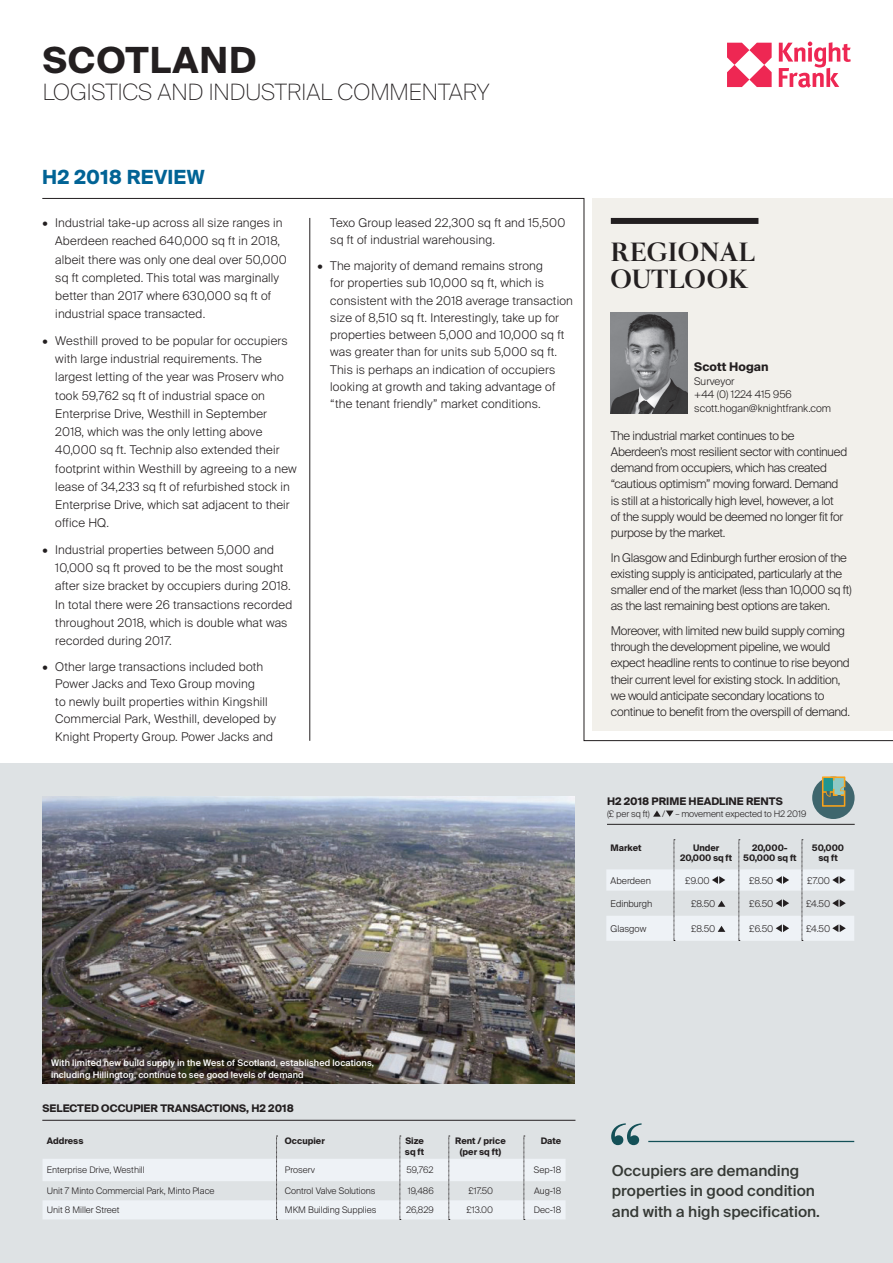
<style>
.page{position:relative;width:893px;height:1263px;background:#fff}
.page>*{position:absolute;margin:0;border:0;box-sizing:border-box;transform-origin:0 0}
.t1{font:84px "Domaine Disp";color:#135057}
.t2{font:700 36px "Suisse Intl";letter-spacing:.03em;color:#231f20}
.t3{font:100 22.5px "Suisse Intl";color:#231f20}
.t4{font:700 22.5px/27px "Romain Headline";letter-spacing:.03em;color:#231f20}
.t5{font:700 19.5px "Suisse Intl";letter-spacing:.01em;color:#016395}
.t6{font:500 15px/20.2px "Suisse Intl";color:#353935}
.t7{font:300 12px/18.1px "Suisse Intl";letter-spacing:.015em;color:#231f20}
.t8{font:300 12px/16.2px "Suisse Intl";letter-spacing:-.025em;color:#231f20}
.t9{font:700 12px "Suisse Intl";color:#231f20}
.t10{font:700 10.5px "Suisse Intl";color:#231f20}
.t11{font:300 10.5px/13.5px "Suisse Intl";color:#231f20}
.t12{font:300 9.3px "Suisse Intl";color:#231f20}
.t13{font:300 9px "Suisse Intl";color:#231f20}
.t14{font:500 9px/12px "Suisse Intl";letter-spacing:.01em;color:#fff}
.t15{font:700 9px/10.5px "Suisse Intl";color:#231f20;text-align:center}
</style>
<div class="page">
<div style="left:0;top:763px;width:893px;height:500px;background:#dee2e4"></div>
<img style="left:42px;top:796px;width:533px;height:287px">
<svg style="left:727px;top:43px;width:45px;height:44px"></svg>
<svg style="left:779px;top:42px;width:71px;height:46px"></svg>
<hr style="left:42px;top:1120px;width:533px;height:1px;background:#231f20">
<svg style="left:43px;top:1136px;width:522px;height:84px"></svg>
<svg style="left:42px;top:198px;width:851px;height:543px"></svg>
<hr style="left:310px;top:218px;width:1px;height:523px;background:#231f20">
<div style="left:593px;top:198px;width:300px;height:532px;background:#f2f0eb"></div>
<div style="left:611px;top:218px;width:147px;height:6px;background:#231f20"></div>
<img style="left:611px;top:313px;width:77px;height:100px">
<svg style="left:606px;top:839px;width:248px;height:102px"></svg>
<div style="left:812px;top:777px;width:43px;height:42px;background:#3f666d;border-radius:50%"></div>
<svg style="left:822px;top:776px;width:23px;height:31px"></svg>
<hr style="left:607px;top:824px;width:248px;height:1px;background:#231f20">
<svg style="left:653px;top:810px;width:21px;height:7px"></svg>
<hr style="left:648px;top:1141px;width:206px;height:1px;background:#135057">
<h2 class="t2" style="left:43px;top:39px;width:215px">SCOTLAND</h2>
<h3 class="t3" style="left:43px;top:79px;width:448px">LOGISTICS AND INDUSTRIAL COMMENTARY</h3>
<h3 class="t5" style="left:42px;top:166px;width:164px">H2 2018 REVIEW</h3>
<p class="t7" style="left:55px;top:214px;width:233px;text-indent:-13px">• Industrial take-up across all size ranges in Aberdeen reached 640,000 sq ft in 2018, albeit there was only one deal over 50,000 sq ft completed. This total was marginally better than 2017 where 630,000 sq ft of industrial space transacted.</p>
<p class="t7" style="left:55px;top:332px;width:243px;text-indent:-13px">• Westhill proved to be popular for occupiers with large industrial requirements. The largest letting of the year was Proserv who took 59,762 sq ft of industrial space on Enterprise Drive, Westhill in September 2018, which was the only letting above 40,000 sq ft. Technip also extended their footprint within Westhill by agreeing to a new lease of 34,233 sq ft of refurbished stock in Enterprise Drive, which sat adjacent to their office HQ.</p>
<p class="t7" style="left:55px;top:541px;width:239px;text-indent:-13px">• Industrial properties between 5,000 and 10,000 sq ft proved to be the most sought after size bracket by occupiers during 2018.<br>In total there were 26 transactions recorded throughout 2018, which is double what was recorded during 2017.</p>
<p class="t7" style="left:55px;top:658px;width:222px;line-height:17.4px;text-indent:-13px">• Other large transactions included both Power Jacks and Texo Group moving<br>to newly built properties within Kingshill Commercial Park, Westhill, developed by Knight Property Group. Power Jacks and</p>
<p class="t7" style="left:330px;top:214px;width:237px;line-height:17.2px">Texo Group leased 22,300 sq ft and 15,500 sq ft of industrial warehousing.</p>
<p class="t7" style="left:330px;top:257px;width:244px;line-height:17.2px;text-indent:-13px">• The majority of demand remains strong<br>for properties sub 10,000 sq ft, which is consistent with the 2018 average transaction size of 8,510 sq ft. Interestingly, take up for properties between 5,000 and 10,000 sq ft was greater than for units sub 5,000 sq ft.<br>This is perhaps an indication of occupiers looking at growth and taking advantage of “the tenant friendly” market conditions.</p>
<h3 class="t4" style="left:611px;top:239px;width:146px">REGIONAL<br>OUTLOOK</h3>
<p class="t9" style="left:694px;top:360px;width:76px">Scott Hogan</p>
<p class="t11" style="left:694px;top:374px;width:138px">Surveyor<br>+44 (0) 1224 415 956 scott.hogan@knightfrank.com</p>
<p class="t8" style="left:611px;top:427px;width:238px">The industrial market continues to be Aberdeen’s most resilient sector with continued demand from occupiers, which has created “cautious optimism” moving forward. Demand is still at a historically high level, however, a lot<br>of the supply would be deemed no longer fit for purpose by the market.</p>
<p class="t8" style="left:611px;top:549px;width:243px">In Glasgow and Edinburgh further erosion of the existing supply is anticipated, particularly at the smaller end of the market (less than 10,000 sq ft) as the last remaining best options are taken.</p>
<p class="t8" style="left:611px;top:623px;width:241px">Moreover, with limited new build supply coming through the development pipeline, we would expect headline rents to continue to rise beyond their current level for existing stock. In addition, we would anticipate secondary locations to continue to benefit from the overspill of demand.</p>
<p class="t10" style="left:607px;top:795px;width:177px">H2 2018 PRIME HEADLINE RENTS</p>
<p class="t13" style="left:607px;top:808px;width:44px">(£ per sq ft)</p>
<p class="t13" style="left:662px;top:808px;width:146px">/ – movement expected to H2 2019</p>
<p class="t15" style="left:611px;top:842px;width:33px">Market</p>
<p class="t15" style="left:680px;top:842px;width:54px">Under<br>20,000 sq ft</p>
<p class="t15" style="left:743px;top:842px;width:55px">20,000-<br>50,000 sq ft</p>
<p class="t15" style="left:812px;top:842px;width:34px">50,000 sq ft</p>
<p class="t12" style="left:611px;top:875px;width:42px">Aberdeen</p>
<p class="t12" style="left:685px;top:875px;width:26px">£9.00</p>
<p class="t12" style="left:749px;top:875px;width:26px">£8.50</p>
<p class="t12" style="left:807px;top:875px;width:24px">£7.00</p>
<p class="t12" style="left:611px;top:898px;width:43px">Edinburgh</p>
<p class="t12" style="left:691px;top:898px;width:26px">£8.50</p>
<p class="t12" style="left:749px;top:898px;width:26px">£6.50</p>
<p class="t12" style="left:806px;top:898px;width:26px">£4.50</p>
<p class="t12" style="left:611px;top:923px;width:37px">Glasgow</p>
<p class="t12" style="left:691px;top:923px;width:26px">£8.50</p>
<p class="t12" style="left:749px;top:923px;width:26px">£6.50</p>
<p class="t12" style="left:806px;top:923px;width:26px">£4.50</p>
<p class="t14" style="left:51px;top:1057px;width:324px">With limited new build supply in the West of Scotland, established locations, including Hillington, continue to see good levels of demand</p>
<p class="t10" style="left:43px;top:1102px;width:253px">SELECTED OCCUPIER TRANSACTIONS, H2 2018</p>
<p class="t15" style="left:47px;top:1135px;width:38px">Address</p>
<p class="t15" style="left:285px;top:1135px;width:41px">Occupier</p>
<p class="t15" style="left:405px;top:1135px;width:21px;text-align:left">Size sq ft</p>
<p class="t15" style="left:455px;top:1135px;width:52px">Rent / price (per sq ft)</p>
<p class="t15" style="left:541px;top:1135px;width:22px">Date</p>
<p class="t13" style="left:47px;top:1165px;width:99px">Enterprise Drive, Westhill</p>
<p class="t13" style="left:285px;top:1165px;width:32px">Proserv</p>
<p class="t13" style="left:407px;top:1165px;width:29px">59,762</p>
<p class="t13" style="left:534px;top:1165px;width:29px">Sep-18</p>
<p class="t13" style="left:47px;top:1186px;width:169px">Unit 7 Minto Commercial Park, Minto Place</p>
<p class="t13" style="left:285px;top:1186px;width:92px">Control Valve Solutions</p>
<p class="t13" style="left:408px;top:1186px;width:27px">19,486</p>
<p class="t13" style="left:468px;top:1186px;width:26px">£17.50</p>
<p class="t13" style="left:534px;top:1186px;width:28px">Aug-18</p>
<p class="t13" style="left:47px;top:1205px;width:74px">Unit 8 Miller Street</p>
<p class="t13" style="left:285px;top:1205px;width:93px">MKM Building Supplies</p>
<p class="t13" style="left:406px;top:1205px;width:29px">26,829</p>
<p class="t13" style="left:466px;top:1205px;width:28px">£13.00</p>
<p class="t13" style="left:534px;top:1205px;width:29px">Dec-18</p>
<h1 class="t1" style="left:609px;top:1104px;width:34px">“</h1>
<p class="t6" style="left:612px;top:1161px;width:210px">Occupiers are demanding properties in good condition and with a high specification.</p>
</div>
